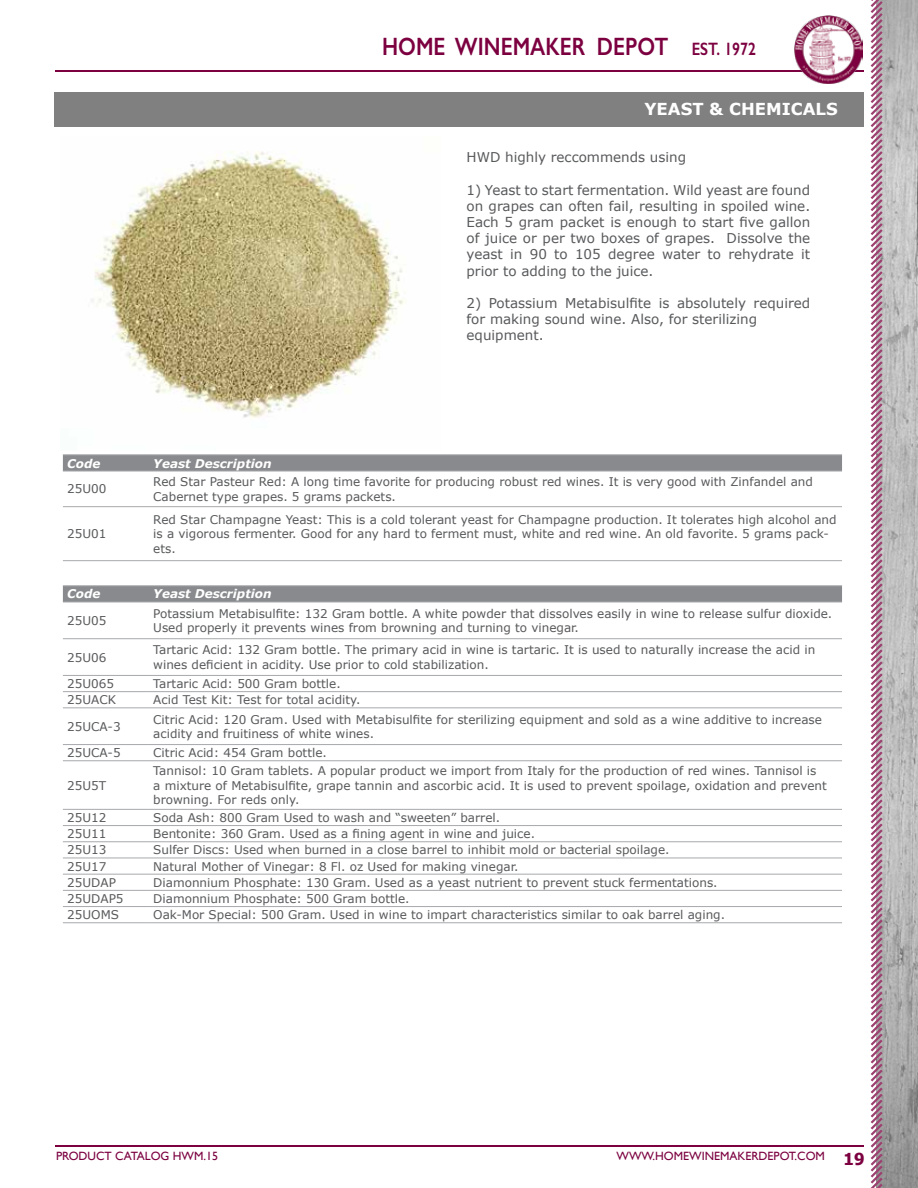
<style>
.page{position:relative;width:918px;height:1188px;background:#fff}
.page>*{position:absolute;margin:0;border:0;box-sizing:border-box;transform-origin:0 0}
.t1{font:600 25.2px "Gill Sans";color:#7c0040;scale:.83 1}
.t2{font:700 16.5px "Verdana";color:#fff}
.t3{font:13.5px/16.2px "Verdana";color:#58595b;text-align:justify}
.t4{font:12px/14.4px "Verdana";color:#58595b}
.t5{font:12px "Gill Sans";color:#7c0040}
.t6{font:italic 700 12px "Verdana";color:#fff}
.s1{font-size:18px}
.s2{font-family:"Tahoma";font-weight:700;font-size:16.5px}
</style>
<div class="page">
<svg style="left:870px;top:0;width:48px;height:1188px;background:#baafb5"></svg>
<hr style="left:55px;top:70px;width:809px;height:1px;background:#7c0040">
<img style="left:794px;top:15px;width:69px;height:69px">
<hr style="left:55px;top:1146px;width:808px;height:1px;background:#7c0040">
<img style="left:91px;top:151px;width:315px;height:267px">
<div style="left:63px;top:456px;width:779px;height:15px;background:#888a8d"></div>
<svg style="left:63px;top:507px;width:779px;height:1px"></svg>
<hr style="left:63px;top:506px;width:86px;height:1px;background:#a7a9ac">
<hr style="left:149px;top:506px;width:693px;height:1px;background:#a7a9ac">
<hr style="left:63px;top:455px;width:86px;height:1px;background:#a7a9ac">
<hr style="left:149px;top:455px;width:693px;height:1px;background:#a7a9ac">
<hr style="left:63px;top:471px;width:86px;height:1px;background:#a7a9ac">
<hr style="left:149px;top:471px;width:693px;height:1px;background:#a7a9ac">
<hr style="left:63px;top:560px;width:86px;height:1px;background:#a7a9ac">
<hr style="left:149px;top:560px;width:693px;height:1px;background:#a7a9ac">
<div style="left:63px;top:587px;width:779px;height:15px;background:#888a8d"></div>
<svg style="left:63px;top:639px;width:779px;height:284px"></svg>
<hr style="left:63px;top:586px;width:86px;height:1px;background:#a7a9ac">
<hr style="left:149px;top:586px;width:693px;height:1px;background:#a7a9ac">
<hr style="left:63px;top:602px;width:86px;height:1px;background:#a7a9ac">
<hr style="left:149px;top:602px;width:693px;height:1px;background:#a7a9ac">
<hr style="left:63px;top:638px;width:86px;height:1px;background:#a7a9ac">
<hr style="left:149px;top:638px;width:693px;height:1px;background:#a7a9ac">
<hr style="left:63px;top:675px;width:86px;height:1px;background:#a7a9ac">
<hr style="left:149px;top:675px;width:693px;height:1px;background:#a7a9ac">
<hr style="left:63px;top:691px;width:86px;height:1px;background:#a7a9ac">
<hr style="left:149px;top:691px;width:693px;height:1px;background:#a7a9ac">
<hr style="left:63px;top:708px;width:86px;height:1px;background:#a7a9ac">
<hr style="left:149px;top:708px;width:693px;height:1px;background:#a7a9ac">
<hr style="left:63px;top:744px;width:86px;height:1px;background:#a7a9ac">
<hr style="left:149px;top:744px;width:693px;height:1px;background:#a7a9ac">
<hr style="left:63px;top:761px;width:86px;height:1px;background:#a7a9ac">
<hr style="left:149px;top:761px;width:693px;height:1px;background:#a7a9ac">
<hr style="left:63px;top:809px;width:86px;height:1px;background:#a7a9ac">
<hr style="left:149px;top:809px;width:693px;height:1px;background:#a7a9ac">
<hr style="left:63px;top:825px;width:86px;height:1px;background:#a7a9ac">
<hr style="left:149px;top:825px;width:693px;height:1px;background:#a7a9ac">
<hr style="left:63px;top:842px;width:86px;height:1px;background:#a7a9ac">
<hr style="left:149px;top:842px;width:693px;height:1px;background:#a7a9ac">
<hr style="left:63px;top:858px;width:86px;height:1px;background:#a7a9ac">
<hr style="left:149px;top:858px;width:693px;height:1px;background:#a7a9ac">
<hr style="left:63px;top:874px;width:86px;height:1px;background:#a7a9ac">
<hr style="left:149px;top:874px;width:693px;height:1px;background:#a7a9ac">
<hr style="left:63px;top:890px;width:86px;height:1px;background:#a7a9ac">
<hr style="left:149px;top:890px;width:693px;height:1px;background:#a7a9ac">
<hr style="left:63px;top:906px;width:86px;height:1px;background:#a7a9ac">
<hr style="left:149px;top:906px;width:693px;height:1px;background:#a7a9ac">
<hr style="left:63px;top:923px;width:86px;height:1px;background:#a7a9ac">
<hr style="left:149px;top:923px;width:693px;height:1px;background:#a7a9ac">
<div style="left:54px;top:93px;width:810px;height:34px;background:#808080"></div>
<h1 class="t1" style="left:382px;top:31px;width:452px">HOME WINEMAKER DEPOT <span class="s1">EST. 1972</span></h1>
<h2 class="t2" style="left:644px;top:97px;width:195px">YEAST &amp; CHEMICALS</h2>
<p class="t3" style="left:467px;top:149px;width:221px">HWD highly reccommends using</p>
<p class="t3" style="left:467px;top:181px;width:345px">1) Yeast to start fermentation. Wild yeast are found on grapes can often fail, resulting in spoiled wine.<br>Each 5 gram packet is enough to start five gallon of juice or per two boxes of grapes. Dissolve the yeast in 90 to 105 degree water to rehydrate it prior to adding to the juice.</p>
<p class="t3" style="left:467px;top:295px;width:345px;text-align:left">2) Potassium Metabisulfite is absolutely required for making sound wine. Also, for sterilizing equipment.</p>
<p class="t6" style="left:67px;top:455px;width:35px">Code</p>
<p class="t6" style="left:153px;top:455px;width:120px">Yeast Description</p>
<p class="t4" style="left:67px;top:482px;width:41px">25U00</p>
<p class="t4" style="left:153px;top:475px;width:661px">Red Star Pasteur Red: A long time favorite for producing robust red wines. It is very good with Zinfandel and<br>Cabernet type grapes. 5 grams packets.</p>
<p class="t4" style="left:67px;top:527px;width:41px">25U01</p>
<p class="t4" style="left:153px;top:512px;width:685px">Red Star Champagne Yeast: This is a cold tolerant yeast for Champagne production. It tolerates high alcohol and is a vigorous fermenter. Good for any hard to ferment must, white and red wine. An old favorite. 5 grams pack&shy;ets.</p>
<p class="t6" style="left:67px;top:586px;width:35px">Code</p>
<p class="t6" style="left:153px;top:586px;width:120px">Yeast Description</p>
<p class="t4" style="left:67px;top:613px;width:41px">25U05</p>
<p class="t4" style="left:153px;top:606px;width:681px">Potassium Metabisulfite: 132 Gram bottle. A white powder that dissolves easily in wine to release sulfur dioxide.<br>Used properly it prevents wines from browning and turning to vinegar.</p>
<p class="t4" style="left:67px;top:650px;width:41px">25U06</p>
<p class="t4" style="left:153px;top:643px;width:664px">Tartaric Acid: 132 Gram bottle. The primary acid in wine is tartaric. It is used to naturally increase the acid in wines deficient in acidity. Use prior to cold stabilization.</p>
<p class="t4" style="left:67px;top:676px;width:48px">25U065</p>
<p class="t4" style="left:153px;top:676px;width:189px">Tartaric Acid: 500 Gram bottle.</p>
<p class="t4" style="left:67px;top:693px;width:50px">25UACK</p>
<p class="t4" style="left:153px;top:693px;width:209px">Acid Test Kit: Test for total acidity.</p>
<p class="t4" style="left:67px;top:719px;width:55px">25UCA-3</p>
<p class="t4" style="left:153px;top:712px;width:670px">Citric Acid: 120 Gram. Used with Metabisulfite for sterilizing equipment and sold as a wine additive to increase acidity and fruitiness of white wines.</p>
<p class="t4" style="left:67px;top:746px;width:55px">25UCA-5</p>
<p class="t4" style="left:153px;top:746px;width:175px">Citric Acid: 454 Gram bottle.</p>
<p class="t4" style="left:67px;top:778px;width:41px">25U5T</p>
<p class="t4" style="left:153px;top:764px;width:675px">Tannisol: 10 Gram tablets. A popular product we import from Italy for the production of red wines. Tannisol is<br>a mixture of Metabisulfite, grape tannin and ascorbic acid. It is used to prevent spoilage, oxidation and prevent browning. For reds only.</p>
<p class="t4" style="left:67px;top:810px;width:41px">25U12</p>
<p class="t4" style="left:153px;top:810px;width:348px">Soda Ash: 800 Gram Used to wash and “sweeten” barrel.</p>
<p class="t4" style="left:67px;top:827px;width:41px">25U11</p>
<p class="t4" style="left:153px;top:827px;width:383px">Bentonite: 360 Gram. Used as a fining agent in wine and juice.</p>
<p class="t4" style="left:67px;top:843px;width:41px">25U13</p>
<p class="t4" style="left:153px;top:843px;width:518px">Sulfer Discs: Used when burned in a close barrel to inhibit mold or bacterial spoilage.</p>
<p class="t4" style="left:67px;top:859px;width:41px">25U17</p>
<p class="t4" style="left:153px;top:859px;width:367px">Natural Mother of Vinegar: 8 Fl. oz Used for making vinegar.</p>
<p class="t4" style="left:67px;top:875px;width:50px">25UDAP</p>
<p class="t4" style="left:153px;top:875px;width:566px">Diamonnium Phosphate: 130 Gram. Used as a yeast nutrient to prevent stuck fermentations.</p>
<p class="t4" style="left:67px;top:891px;width:58px">25UDAP5</p>
<p class="t4" style="left:153px;top:891px;width:258px">Diamonnium Phosphate: 500 Gram bottle.</p>
<p class="t4" style="left:67px;top:908px;width:53px">25UOMS</p>
<p class="t4" style="left:153px;top:908px;width:573px">Oak-Mor Special: 500 Gram. Used in wine to impart characteristics similar to oak barrel aging.</p>
<p class="t5" style="left:56px;top:1149px;width:163px">PRODUCT CATALOG HWM.15</p>
<p class="t5" style="left:617px;top:1149px;width:249px">WWW.HOMEWINEMAKERDEPOT.COM <span class="s2">19</span></p>
</div>
